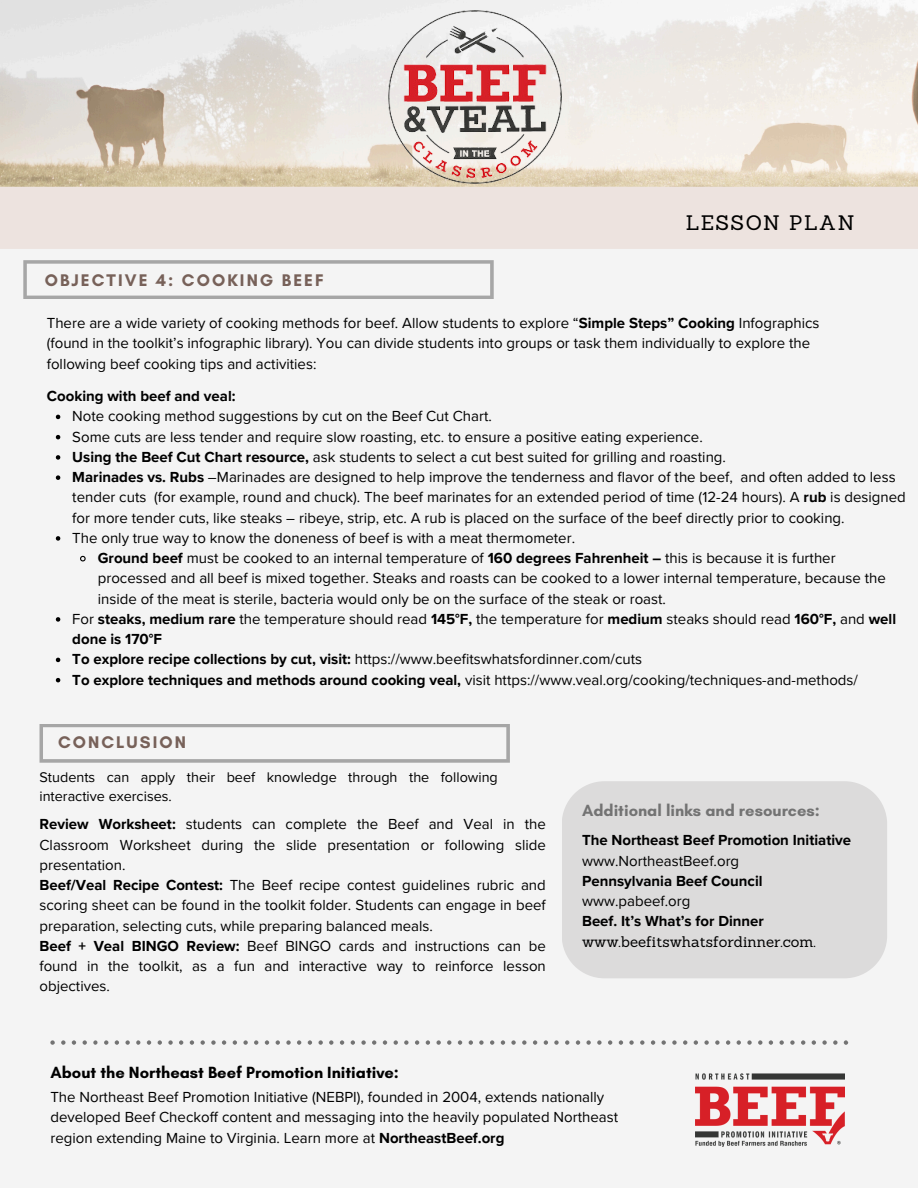
<style>
.page{position:relative;width:918px;height:1188px;background:#f4f4f4}
.page>*{position:absolute;margin:0;border:0;box-sizing:border-box;transform-origin:0 0}
.t1{font:20.4px "Sanchez";letter-spacing:.07em;color:#000}
.t2{font:700 17.1px "Glacial Indifference";letter-spacing:.12em;color:#776159}
.t3{font:700 16.5px "Glacial Indifference";color:#000}
.t4{font:700 16.5px "Glacial Indifference";color:#737373}
.t5{font:15px/20.2px "Proxima Nova";color:#000}
.t6{font:700 15px/20.2px "Proxima Nova";color:#000}
.t7{font:15px "Sanchez";color:#000}
.t8{font:14.4px/19.2px "Proxima Nova";color:#000}
.s1{font-weight:700}
.s2{font-weight:400}
</style>
<div class="page">
<img style="left:0;top:0;width:918px;height:187px">
<div style="left:0;top:187px;width:918px;height:62px;background:#ede3df"></div>
<img style="left:388px;top:10px;width:173px;height:174px">
<svg style="left:56px;top:415px;width:4px;height:4px"></svg>
<svg style="left:56px;top:435px;width:4px;height:4px"></svg>
<svg style="left:56px;top:455px;width:4px;height:5px"></svg>
<svg style="left:56px;top:475px;width:4px;height:5px"></svg>
<svg style="left:56px;top:536px;width:4px;height:5px"></svg>
<svg style="left:80px;top:555px;width:6px;height:7px"></svg>
<svg style="left:56px;top:617px;width:4px;height:5px"></svg>
<svg style="left:56px;top:658px;width:4px;height:4px"></svg>
<svg style="left:56px;top:678px;width:4px;height:4px"></svg>
<svg style="left:23px;top:260px;width:471px;height:39px"></svg>
<svg style="left:40px;top:724px;width:470px;height:39px"></svg>
<svg style="left:50px;top:1040px;width:5px;height:4px"></svg>
<svg style="left:61px;top:1040px;width:777px;height:4px"></svg>
<svg style="left:844px;top:1040px;width:4px;height:4px"></svg>
<div style="left:562px;top:781px;width:325px;height:197px;background:#dcdbdb"></div>
<img style="left:696px;top:1073px;width:148px;height:73px">
<h1 class="t2" style="left:45px;top:270px;width:280px">OBJECTIVE 4: COOKING BEEF</h1>
<p class="t1" style="left:686px;top:209px;width:170px">LESSON PLAN</p>
<p class="t5" style="left:47px;top:313px;width:774px">There are a wide variety of cooking methods for beef. Allow students to explore “<span class="s1">Simple Steps” Cooking</span> Infographics (found in the toolkit’s infographic library). You can divide students into groups or task them individually to explore the following beef cooking tips and activities:</p>
<h2 class="t6" style="left:47px;top:386px;width:190px">Cooking with beef and veal:</h2>
<p class="t5" style="left:72px;top:407px;width:421px">Note cooking method suggestions by cut on the Beef Cut Chart.</p>
<h4 class="t5" style="left:72px;top:427px;width:632px">Some cuts are less tender and require slow roasting, etc. to ensure a positive eating experience.</h4>
<p class="t5" style="left:72px;top:447px;width:655px"><span class="s1">Using the Beef Cut Chart resource,</span> ask students to select a cut best suited for grilling and roasting.</p>
<p class="t5" style="left:72px;top:467px;width:825px"><span class="s1">Marinades vs. Rubs</span> –Marinades are designed to help improve the tenderness and flavor of the beef, and often added to less</p>
<p class="t5" style="left:72px;top:488px;width:835px">tender cuts (for example, round and chuck). The beef marinates for an extended period of time (12-24 hours). A <span class="s1">rub</span> is designed for more tender cuts, like steaks – ribeye, strip, etc. A rub is placed on the surface of the beef directly prior to cooking.<br>The only true way to know the doneness of beef is with a meat thermometer.</p>
<p class="t5" style="left:98px;top:548px;width:789px"><span class="s1">Ground beef</span> must be cooked to an internal temperature of <span class="s1">160 degrees Fahrenheit –</span> this is because it is further processed and all beef is mixed together. Steaks and roasts can be cooked to a lower internal temperature, because the inside of the meat is sterile, bacteria would only be on the surface of the steak or roast.</p>
<p class="t5" style="left:72px;top:609px;width:825px">For <span class="s1">steaks, medium rare</span> the temperature should read <span class="s1">145°F,</span> the temperature for <span class="s1">medium</span> steaks should read <span class="s1">160°F,</span> and <span class="s1">well done is 170°F</span></p>
<p class="t5" style="left:72px;top:650px;width:571px"><span class="s1">To explore recipe collections by cut, visit:</span> https://www.beefitswhatsfordinner.com/cuts</p>
<p class="t5" style="left:72px;top:670px;width:787px"><span class="s1">To explore techniques and methods around cooking veal,</span> visit https://www.veal.org/cooking/techniques-and-methods/</p>
<h2 class="t2" style="left:58px;top:732px;width:129px">CONCLUSION</h2>
<p class="t8" style="left:40px;top:767px;width:460px">Students can apply their beef knowledge through the following interactive exercises.</p>
<p class="t5" style="left:40px;top:815px;width:508px;text-align:justify"><span class="s1">Review Worksheet:</span> students can complete the Beef and Veal in the Classroom Worksheet during the slide presentation or following slide presentation.</p>
<p class="t5" style="left:40px;top:875px;width:508px;text-align:justify"><span class="s1">Beef/Veal Recipe Contest:</span> The Beef recipe contest guidelines rubric and scoring sheet can be found in the toolkit folder. Students can engage in beef preparation, selecting cuts, while preparing balanced meals.</p>
<h3 class="t5" style="left:40px;top:936px;width:508px;text-align:justify"><span class="s1">Beef + Veal BINGO Review:</span> Beef BINGO cards and instructions can be found in the toolkit, as a fun and interactive way to reinforce lesson objectives.</h3>
<p class="t4" style="left:582px;top:800px;width:239px">Additional links and resources:</p>
<p class="t6" style="left:582px;top:831px;width:271px">The Northeast Beef Promotion Initiative <span class="s2">www.NortheastBeef.org</span></p>
<p class="t6" style="left:582px;top:871px;width:182px">Pennsylvania Beef Council</p>
<p class="t5" style="left:582px;top:891px;width:110px">www.pabeef.org</p>
<p class="t6" style="left:582px;top:912px;width:183px">Beef. It’s What’s for Dinner</p>
<p class="t7" style="left:582px;top:932px;width:235px">www.beefitswhatsfordinner.com.</p>
<p class="t3" style="left:50px;top:1062px;width:350px">About the Northeast Beef Promotion Initiative:</p>
<h3 class="t5" style="left:50px;top:1087px;width:569px">The Northeast Beef Promotion Initiative (NEBPI), founded in 2004, extends nationally developed Beef Checkoff content and messaging into the heavily populated Northeast region extending Maine to Virginia. Learn more at <span class="s1">NortheastBeef.org</span></h3>
</div>
